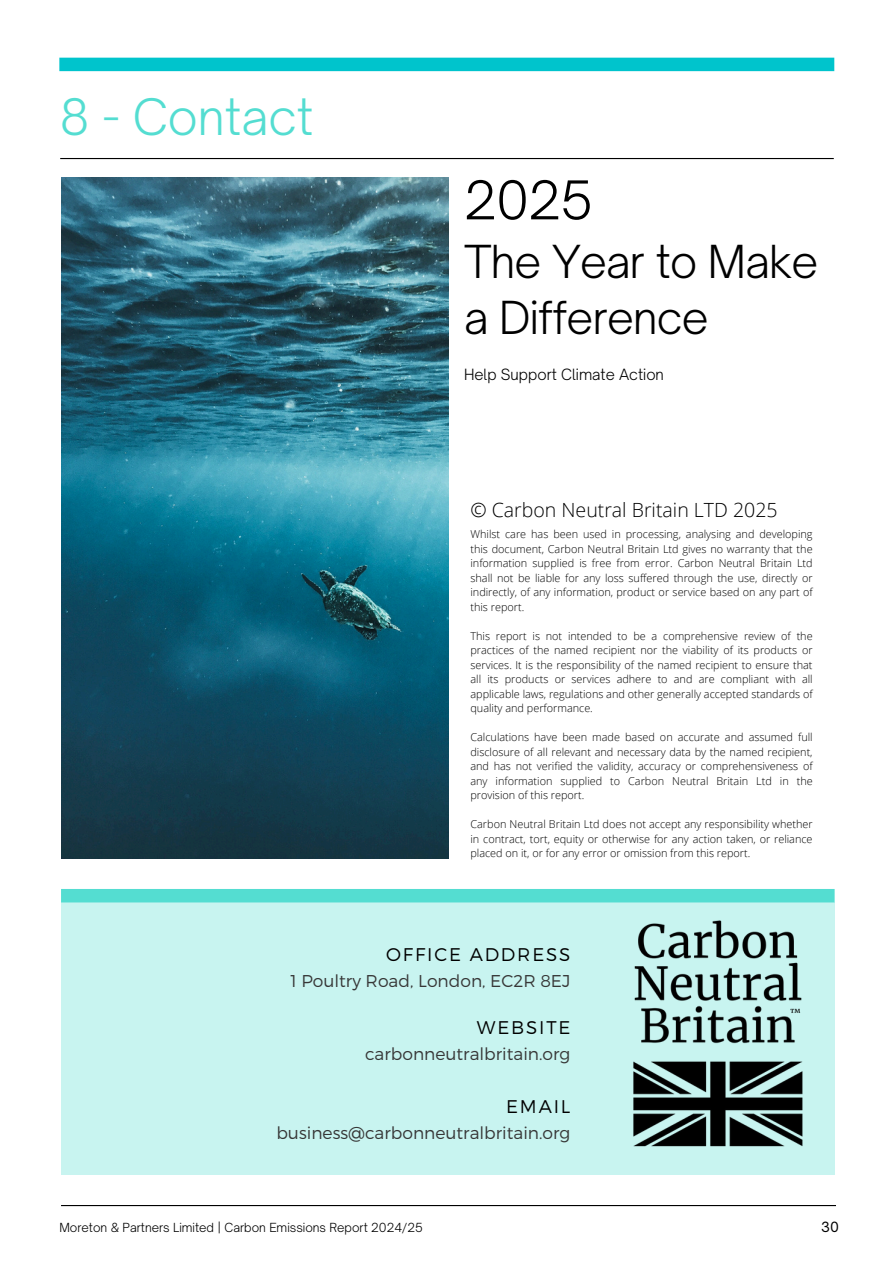
<style>
.page{position:relative;width:894px;height:1264px;background:#fff}
.page>*{position:absolute;margin:0;border:0;box-sizing:border-box;transform-origin:0 0}
.t1{font:300 51px "Open Sauce One";color:#000}
.t2{font:300 48px "Open Sauce One";color:#54ddd1}
.t3{font:300 43.5px/56.2px "Open Sauce One";letter-spacing:-.015em;color:#000}
.t4{font:300 19.5px "Open Sans";color:#000}
.t5{font:300 18.3px "Montserrat";letter-spacing:.1em;color:#000}
.t6{font:300 17.1px "Montserrat";color:#373737}
.t7{font:300 14.85px "Open Sauce One";color:#000}
.t8{font:13.5px "Open Sauce One";color:#000}
.t9{font:300 12px "Open Sauce One";color:#000}
.t10{font:300 10.8px/14.5px "Open Sans";color:#000;text-align:justify}
</style>
<div class="page">
<div style="left:59px;top:58px;width:775px;height:13px;background:#00c4cc"></div>
<hr style="left:61px;top:1204px;width:774px;height:2px;background:#000">
<div style="left:61px;top:902px;width:773px;height:272px;background:#c8f4f0"></div>
<div style="left:61px;top:889px;width:773px;height:13px;background:#54ddd1"></div>
<img style="left:61px;top:177px;width:387px;height:681px">
<img style="left:633px;top:920px;width:170px;height:227px">
<hr style="left:60px;top:158px;width:773px;height:1px;background:#000">
<p class="t2" style="left:59px;top:87px;width:255px">8 - Contact</p>
<p class="t1" style="left:464px;top:168px;width:130px">2025</p>
<p class="t3" style="left:464px;top:233px;width:356px">The Year to Make a Difference</p>
<p class="t7" style="left:464px;top:365px;width:201px">Help Support Climate Action</p>
<p class="t4" style="left:470px;top:496px;width:308px">© Carbon Neutral Britain LTD 2025</p>
<p class="t10" style="left:470px;top:527px;width:343px">Whilst care has been used in processing, analysing and developing this document, Carbon Neutral Britain Ltd gives no warranty that the information supplied is free from error. Carbon Neutral Britain Ltd shall not be liable for any loss suffered through the use, directly or indirectly, of any information, product or service based on any part of this report.</p>
<h2 class="t10" style="left:470px;top:628px;width:343px">This report is not intended to be a comprehensive review of the practices of the named recipient nor the viability of its products or services. It is the responsibility of the named recipient to ensure that all its products or services adhere to and are compliant with all applicable laws, regulations and other generally accepted standards of quality and performance.</h2>
<h5 class="t10" style="left:470px;top:729px;width:343px">Calculations have been made based on accurate and assumed full disclosure of all relevant and necessary data by the named recipient, and has not verified the validity, accuracy or comprehensiveness of any information supplied to Carbon Neutral Britain Ltd in the provision of this report.</h5>
<h4 class="t10" style="left:470px;top:816px;width:343px">Carbon Neutral Britain Ltd does not accept any responsibility whether in contract, tort, equity or otherwise for any action taken, or reliance placed on it, or for any error or omission from this report.</h4>
<p class="t5" style="left:386px;top:942px;width:186px">OFFICE ADDRESS</p>
<p class="t6" style="left:290px;top:969px;width:281px">1 Poultry Road, London, EC2R 8EJ</p>
<p class="t5" style="left:477px;top:1015px;width:95px">WEBSITE</p>
<h3 class="t6" style="left:365px;top:1042px;width:207px">carbonneutralbritain.org</h3>
<h3 class="t5" style="left:506px;top:1094px;width:66px">EMAIL</h3>
<h3 class="t6" style="left:276px;top:1121px;width:295px">business@carbonneutralbritain.org</h3>
<h1 class="t9" style="left:59px;top:1219px;width:365px">Moreton &amp; Partners Limited | Carbon Emissions Report 2024/25</h1>
<p class="t8" style="left:820px;top:1218px;width:19px">30</p>
</div>
